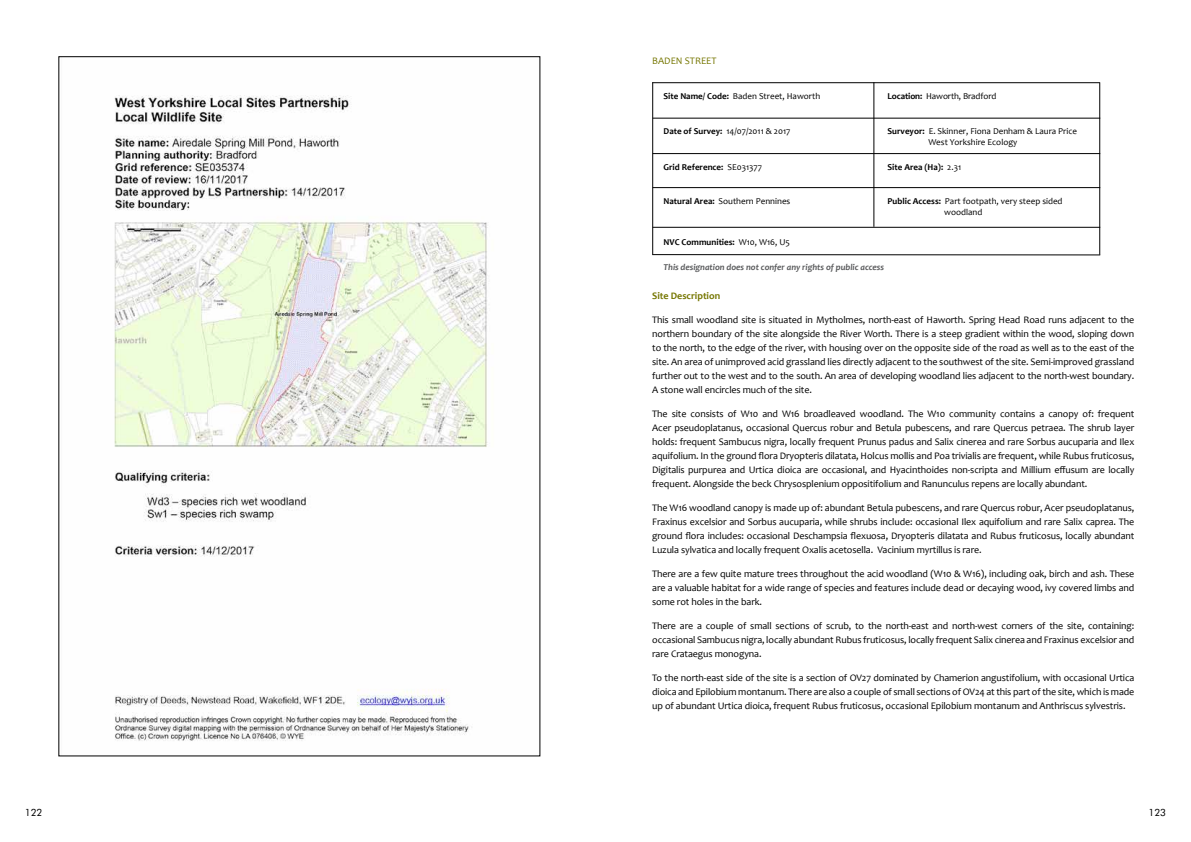
<style>
.page{position:relative;width:1191px;height:842px;background:#fff}
.page>*{position:absolute;margin:0;border:0;box-sizing:border-box;transform-origin:0 0}
.t1{font:10px/14px "Candara";letter-spacing:-.01em;color:#000;text-align:justify}
.t2{font:700 10px "Candara";color:#757600}
.t3{font:10px "Candara";color:#757600}
.t4{font:10px "Futura BT";color:#000}
.t5{font:9px/11px "Candara";color:#000}
.t6{font:700 9px "Candara";color:#000}
.t7{font:italic 700 9px "Candara";color:#58595b}
.s1{font-weight:700}
.s2{font-weight:400}
</style>
<div class="page">
<img style="left:114px;top:95px;width:374px;height:646px">
<hr style="left:873px;top:82px;width:1px;height:145px;background:#000">
<hr style="left:652px;top:82px;width:1px;height:173px;background:#000">
<hr style="left:1099px;top:82px;width:1px;height:173px;background:#000">
<svg style="left:652px;top:254px;width:449px;height:2px"></svg>
<hr style="left:652px;top:118px;width:448px;height:1px;background:#000">
<hr style="left:652px;top:153px;width:448px;height:1px;background:#000">
<hr style="left:652px;top:187px;width:448px;height:1px;background:#000">
<hr style="left:652px;top:227px;width:448px;height:1px;background:#000">
<hr style="left:652px;top:82px;width:447px;height:1px;background:#000">
<p class="t3" style="left:652px;top:54px;width:66px">BADEN STREET</p>
<p class="t5" style="left:663px;top:90px;width:158px"><span class="s1">Site Name/ Code:</span> Baden Street, Haworth</p>
<p class="t5" style="left:663px;top:126px;width:128px"><span class="s1">Date of Survey:</span> 14/07/2011 &amp; 2017</p>
<p class="t6" style="left:663px;top:161px;width:100px">Grid Reference: <span class="s2">SE031377</span></p>
<p class="t5" style="left:663px;top:195px;width:128px"><span class="s1">Natural Area:</span> Southern Pennines</p>
<p class="t6" style="left:663px;top:236px;width:128px">NVC Communities: <span class="s2">W10, W16, U5</span></p>
<p class="t5" style="left:887px;top:90px;width:110px"><span class="s1">Location:</span> Haworth, Bradford</p>
<p class="t5" style="left:928px;top:126px;width:150px;text-indent:-41px"><span class="s1">Surveyor:</span> E. Skinner, Fiona Denham &amp; Laura Price<br>West Yorkshire Ecology</p>
<p class="t6" style="left:887px;top:161px;width:75px">Site Area (Ha): <span class="s2">2.31</span></p>
<p class="t5" style="left:944px;top:195px;width:120px;text-indent:-57px"><span class="s1">Public Access:</span> Part footpath, very steep sided woodland</p>
<p class="t7" style="left:663px;top:262px;width:222px">This designation does not confer any rights of public access</p>
<p class="t2" style="left:652px;top:290px;width:69px">Site Description</p>
<p class="t1" style="left:652px;top:313px;width:483px">This small woodland site is situated in Mytholmes, north-east of Haworth. Spring Head Road runs adjacent to the northern boundary of the site alongside the River Worth. There is a steep gradient within the wood, sloping down to the north, to the edge of the river, with housing over on the opposite side of the road as well as to the east of the site. An area of unimproved acid grassland lies directly adjacent to the southwest of the site. Semi-improved grassland further out to the west and to the south. An area of developing woodland lies adjacent to the north-west boundary.<br>A stone wall encircles much of the site.</p>
<p class="t1" style="left:652px;top:407px;width:484px">The site consists of W10 and W16 broadleaved woodland. The W10 community contains a canopy of: frequent Acer pseudoplatanus, occasional Quercus robur and Betula pubescens, and rare Quercus petraea. The shrub layer holds: frequent Sambucus nigra, locally frequent Prunus padus and Salix cinerea and rare Sorbus aucuparia and Ilex aquifolium. In the ground flora Dryopteris dilatata, Holcus mollis and Poa trivialis are frequent, while Rubus fruticosus, Digitalis purpurea and Urtica dioica are occasional, and Hyacinthoides non-scripta and Millium effusum are locally frequent. Alongside the beck Chrysosplenium oppositifolium and Ranunculus repens are locally abundant.</p>
<p class="t1" style="left:652px;top:501px;width:483px">The W16 woodland canopy is made up of: abundant Betula pubescens, and rare Quercus robur, Acer pseudoplatanus, Fraxinus excelsior and Sorbus aucuparia, while shrubs include: occasional Ilex aquifolium and rare Salix caprea. The ground flora includes: occasional Deschampsia flexuosa, Dryopteris dilatata and Rubus fruticosus, locally abundant Luzula sylvatica and locally frequent Oxalis acetosella. Vacinium myrtillus is rare.</p>
<p class="t1" style="left:652px;top:567px;width:483px">There are a few quite mature trees throughout the acid woodland (W10 &amp; W16), including oak, birch and ash. These are a valuable habitat for a wide range of species and features include dead or decaying wood, ivy covered limbs and some rot holes in the bark.</p>
<p class="t1" style="left:652px;top:619px;width:484px">There are a couple of small sections of scrub, to the north-east and north-west corners of the site, containing: occasional Sambucus nigra, locally abundant Rubus fruticosus, locally frequent Salix cinerea and Fraxinus excelsior and rare Crataegus monogyna.</p>
<p class="t1" style="left:652px;top:671px;width:484px">To the north-east side of the site is a section of OV27 dominated by Chamerion angustifolium, with occasional Urtica dioica and Epilobium montanum. There are also a couple of small sections of OV24 at this part of the site, which is made up of abundant Urtica dioica, frequent Rubus fruticosus, occasional Epilobium montanum and Anthriscus sylvestris.</p>
<p class="t4" style="left:25px;top:806px;width:19px">122</p>
<p class="t4" style="left:1148px;top:806px;width:19px">123</p>
</div>
